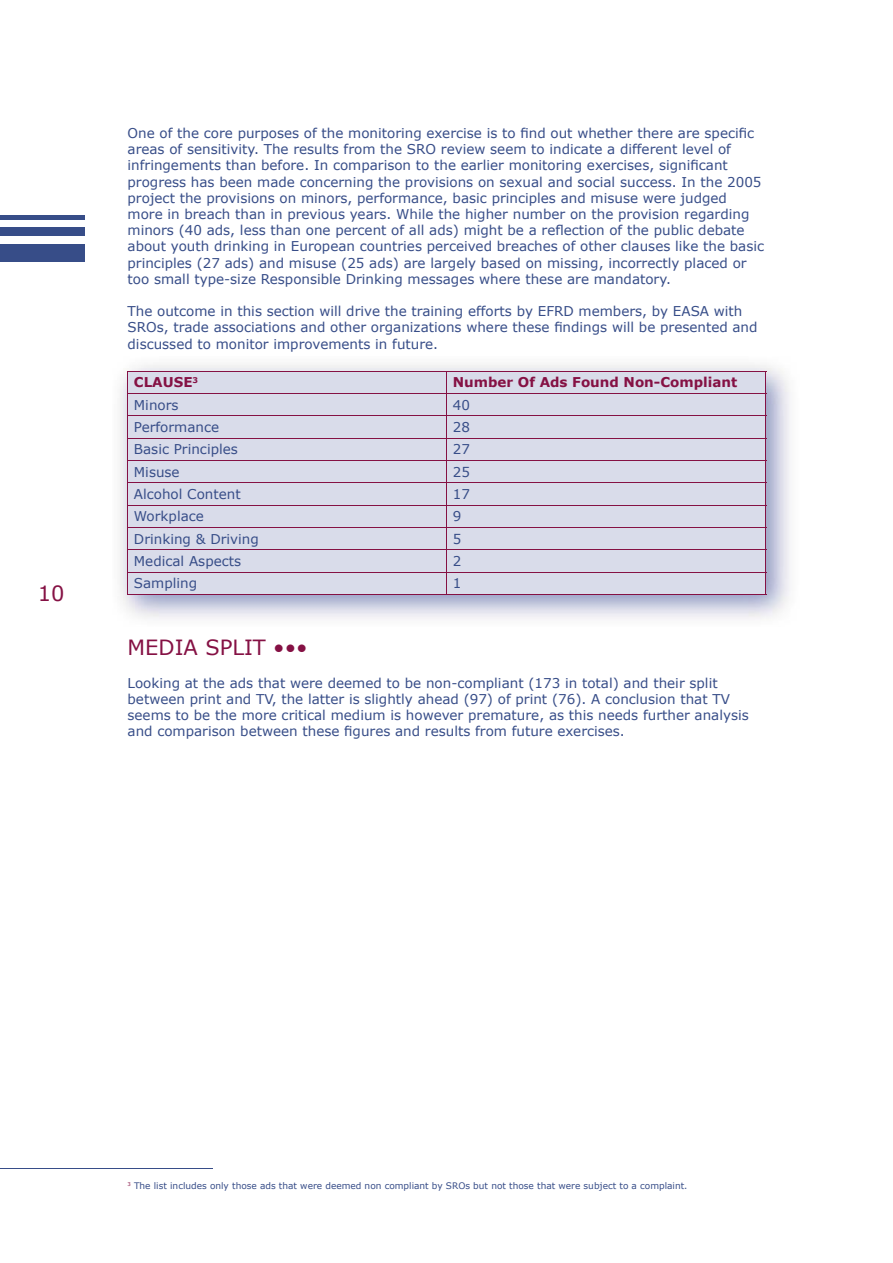
<style>
.page{position:relative;width:893px;height:1263px;background:#fff}
.page>*{position:absolute;margin:0;border:0;box-sizing:border-box;transform-origin:0 0}
.t1{font:21px "Verdana";color:#851144}
.t2{font:13.5px/16.2px "Verdana";color:#374d88}
.t3{font:700 13.5px "Verdana";color:#851144}
.t4{font:9px "Verdana";color:#374d88}
</style>
<div class="page">
<div style="left:0;top:245px;width:85px;height:17px;background:#374d88"></div>
<div style="left:0;top:228px;width:85px;height:8px;background:#374d88"></div>
<hr style="left:0;top:215px;width:85px;height:4px;background:#374d88">
<img style="left:120px;top:365px;width:670px;height:254px">
<div style="left:129px;top:372px;width:636px;height:222px;background:#d9dcea"></div>
<hr style="left:128px;top:371px;width:319px;height:1px;background:#851144">
<hr style="left:447px;top:371px;width:319px;height:1px;background:#851144">
<hr style="left:128px;top:393px;width:319px;height:1px;background:#851144">
<hr style="left:447px;top:393px;width:319px;height:1px;background:#851144">
<hr style="left:128px;top:415px;width:319px;height:1px;background:#851144">
<hr style="left:447px;top:415px;width:319px;height:1px;background:#851144">
<hr style="left:128px;top:438px;width:319px;height:1px;background:#851144">
<hr style="left:447px;top:438px;width:319px;height:1px;background:#851144">
<hr style="left:128px;top:460px;width:319px;height:1px;background:#851144">
<hr style="left:447px;top:460px;width:319px;height:1px;background:#851144">
<hr style="left:128px;top:482px;width:319px;height:1px;background:#851144">
<hr style="left:447px;top:482px;width:319px;height:1px;background:#851144">
<hr style="left:128px;top:505px;width:319px;height:1px;background:#851144">
<hr style="left:447px;top:505px;width:319px;height:1px;background:#851144">
<hr style="left:128px;top:527px;width:319px;height:1px;background:#851144">
<hr style="left:447px;top:527px;width:319px;height:1px;background:#851144">
<hr style="left:128px;top:549px;width:319px;height:1px;background:#851144">
<hr style="left:447px;top:549px;width:319px;height:1px;background:#851144">
<hr style="left:128px;top:572px;width:319px;height:1px;background:#851144">
<svg style="left:128px;top:372px;width:1px;height:222px"></svg>
<hr style="left:447px;top:572px;width:319px;height:1px;background:#851144">
<svg style="left:446px;top:372px;width:1px;height:222px"></svg>
<svg style="left:765px;top:372px;width:1px;height:222px"></svg>
<hr style="left:128px;top:594px;width:319px;height:1px;background:#851144">
<hr style="left:447px;top:594px;width:319px;height:1px;background:#851144">
<hr style="left:0;top:1168px;width:213px;height:1px;background:#374d88">
<h1 class="t1" style="left:38px;top:580px;width:28px">10</h1>
<p class="t2" style="left:128px;top:124px;width:638px">One of the core purposes of the monitoring exercise is to find out whether there are specific areas of sensitivity. The results from the SRO review seem to indicate a different level of infringements than before. In comparison to the earlier monitoring exercises, significant progress has been made concerning the provisions on sexual and social success. In the 2005 project the provisions on minors, performance, basic principles and misuse were judged more in breach than in previous years. While the higher number on the provision regarding minors (40 ads, less than one percent of all ads) might be a reflection of the public debate about youth drinking in European countries perceived breaches of other clauses like the basic principles (27 ads) and misuse (25 ads) are largely based on missing, incorrectly placed or too small type-size Responsible Drinking messages where these are mandatory.</p>
<p class="t2" style="left:128px;top:303px;width:631px">The outcome in this section will drive the training efforts by EFRD members, by EASA with<br>SROs, trade associations and other organizations where these findings will be presented and discussed to monitor improvements in future.</p>
<p class="t3" style="left:134px;top:374px;width:66px">CLAUSE<sup>3</sup></p>
<p class="t3" style="left:453px;top:374px;width:286px">Number Of Ads Found Non-Compliant</p>
<p class="t2" style="left:134px;top:396px;width:46px">Minors</p>
<p class="t2" style="left:453px;top:396px;width:19px">40</p>
<p class="t2" style="left:134px;top:419px;width:87px">Performance</p>
<p class="t2" style="left:453px;top:419px;width:19px">28</p>
<p class="t2" style="left:134px;top:441px;width:105px">Basic Principles</p>
<p class="t2" style="left:453px;top:441px;width:19px">27</p>
<p class="t2" style="left:134px;top:463px;width:47px">Misuse</p>
<p class="t2" style="left:453px;top:463px;width:19px">25</p>
<p class="t2" style="left:134px;top:486px;width:108px">Alcohol Content</p>
<p class="t2" style="left:453px;top:486px;width:19px">17</p>
<p class="t2" style="left:134px;top:508px;width:71px">Workplace</p>
<p class="t2" style="left:453px;top:508px;width:10px">9</p>
<p class="t2" style="left:134px;top:530px;width:126px">Drinking &amp; Driving</p>
<p class="t2" style="left:453px;top:530px;width:10px">5</p>
<p class="t2" style="left:134px;top:553px;width:109px">Medical Aspects</p>
<p class="t2" style="left:453px;top:553px;width:10px">2</p>
<p class="t2" style="left:134px;top:575px;width:65px">Sampling</p>
<p class="t2" style="left:453px;top:575px;width:10px">1</p>
<h1 class="t1" style="left:128px;top:634px;width:181px">MEDIA SPLIT •••</h1>
<p class="t2" style="left:128px;top:674px;width:623px">Looking at the ads that were deemed to be non-compliant (173 in total) and their split between print and TV, the latter is slightly ahead (97) of print (76). A conclusion that TV seems to be the more critical medium is however premature, as this needs further analysis and comparison between these figures and results from future exercises.</p>
<p class="t4" style="left:128px;top:1180px;width:561px"><sup>3</sup> The list includes only those ads that were deemed non compliant by SROs but not those that were subject to a complaint.</p>
</div>
